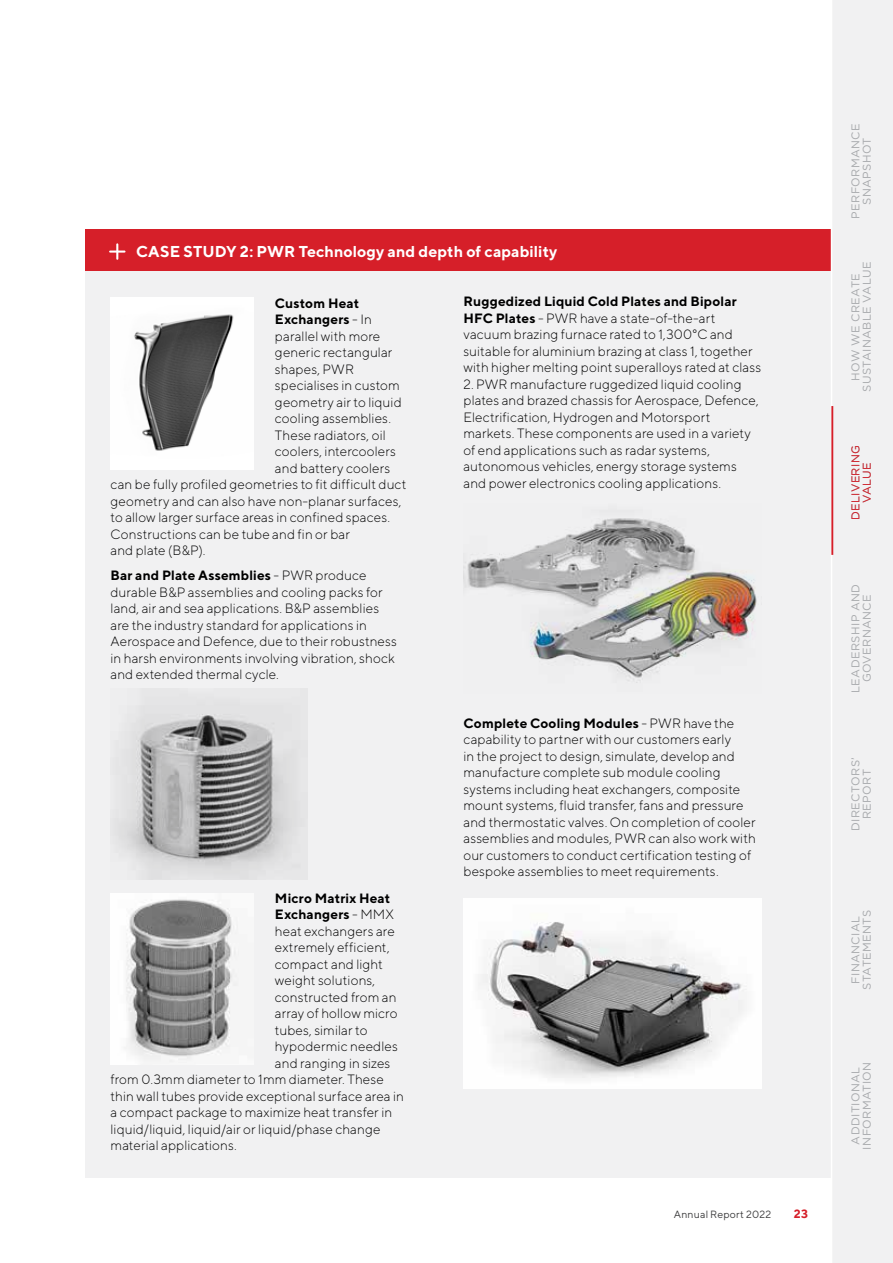
<style>
.page{position:relative;width:893px;height:1263px;background:#fff}
.page>*{position:absolute;margin:0;border:0;box-sizing:border-box;transform-origin:0 0}
.t1{font:700 15.75px "TT Norms";letter-spacing:.005em;color:#fff}
.t2{font:300 13.5px/16.5px "TT Norms";letter-spacing:.005em;color:#000}
.t3{font:700 13.5px "TT Norms";letter-spacing:.01em;color:#000}
.t4{font:700 12px "TT Norms";color:#d61f29}
.t5{font:11.25px/11.2px "Gotham";letter-spacing:.03em;color:#a7a9ac;text-align:center}
.t6{font:11.25px/11.2px "Gotham";letter-spacing:.03em;color:#d61f29;text-align:center}
.t7{font:10.5px "TT Norms";letter-spacing:.02em;color:#3c3c3d}
.s1{font-weight:700}
.s2{font-weight:300}
</style>
<div class="page">
<div style="left:85px;top:230px;width:750px;height:948px;background:#f1f1f2"></div>
<div style="left:85px;top:230px;width:750px;height:41px;background:#d61f29"></div>
<div style="left:831px;top:0;width:62px;height:1263px;background:#f1f1f2"></div>
<img style="left:111px;top:298px;width:143px;height:171px">
<img style="left:112px;top:693px;width:196px;height:186px">
<img style="left:111px;top:893px;width:122px;height:172px">
<svg style="left:110px;top:244px;width:15px;height:15px"></svg>
<img style="left:463px;top:518px;width:294px;height:165px">
<img style="left:463px;top:898px;width:298px;height:190px">
<hr style="left:831px;top:406px;width:2px;height:149px;background:#d61f29">
<p class="t1" style="left:136px;top:242px;width:423px">CASE STUDY 2: PWR Technology and depth of capability</p>
<p class="t2" style="left:463px;top:293px;width:299px"><span class="s1">Ruggedized Liquid Cold Plates and Bipolar HFC Plates</span> - PWR have a state-of-the-art vacuum brazing furnace rated to 1,300°C and suitable for aluminium brazing at class 1, together with higher melting point superalloys rated at class</p>
<p class="t2" style="left:463px;top:376px;width:297px">2. PWR manufacture ruggedized liquid cooling plates and brazed chassis for Aerospace, Defence, Electrification, Hydrogen and Motorsport markets. These components are used in a variety of end applications such as radar systems, autonomous vehicles, energy storage systems and power electronics cooling applications.</p>
<p class="t3" style="left:275px;top:295px;width:86px">Custom Heat</p>
<p class="t3" style="left:275px;top:311px;width:98px">Exchangers <span class="s2">- In</span></p>
<p class="t2" style="left:275px;top:328px;width:107px">parallel with more</p>
<p class="t2" style="left:275px;top:344px;width:119px">generic rectangular</p>
<p class="t2" style="left:275px;top:361px;width:80px">shapes, PWR</p>
<p class="t2" style="left:275px;top:377px;width:126px">specialises in custom</p>
<p class="t2" style="left:275px;top:394px;width:128px">geometry air to liquid</p>
<p class="t2" style="left:275px;top:410px;width:118px">cooling assemblies.</p>
<p class="t2" style="left:275px;top:427px;width:112px">These radiators, oil</p>
<p class="t2" style="left:275px;top:443px;width:123px">coolers, intercoolers</p>
<p class="t2" style="left:275px;top:460px;width:117px">and battery coolers</p>
<p class="t2" style="left:111px;top:476px;width:297px">can be fully profiled geometries to fit difficult duct</p>
<p class="t2" style="left:111px;top:493px;width:292px">geometry and can also have non-planar surfaces,</p>
<p class="t2" style="left:111px;top:509px;width:281px">to allow larger surface areas in confined spaces.</p>
<p class="t2" style="left:111px;top:526px;width:241px">Constructions can be tube and fin or bar</p>
<p class="t2" style="left:111px;top:542px;width:97px">and plate (B&amp;P).</p>
<p class="t2" style="left:111px;top:567px;width:288px"><span class="s1">Bar and Plate Assemblies</span> - PWR produce durable B&amp;P assemblies and cooling packs for land, air and sea applications. B&amp;P assemblies are the industry standard for applications in Aerospace and Defence, due to their robustness in harsh environments involving vibration, shock and extended thermal cycle.</p>
<p class="t3" style="left:275px;top:890px;width:117px">Micro Matrix Heat</p>
<p class="t3" style="left:275px;top:906px;width:120px">Exchangers <span class="s2">- MMX</span></p>
<p class="t2" style="left:275px;top:923px;width:121px">heat exchangers are</p>
<p class="t2" style="left:275px;top:939px;width:116px">extremely efficient,</p>
<p class="t2" style="left:275px;top:956px;width:109px">compact and light</p>
<p class="t2" style="left:275px;top:972px;width:102px">weight solutions,</p>
<p class="t2" style="left:275px;top:989px;width:123px">constructed from an</p>
<p class="t2" style="left:275px;top:1005px;width:124px">array of hollow micro</p>
<p class="t2" style="left:275px;top:1022px;width:94px">tubes, similar to</p>
<p class="t2" style="left:275px;top:1038px;width:124px">hypodermic needles</p>
<p class="t2" style="left:275px;top:1055px;width:117px">and ranging in sizes</p>
<p class="t2" style="left:111px;top:1071px;width:275px">from 0.3mm diameter to 1mm diameter. These</p>
<p class="t2" style="left:111px;top:1088px;width:295px">thin wall tubes provide exceptional surface area in</p>
<p class="t2" style="left:111px;top:1104px;width:283px">a compact package to maximize heat transfer in</p>
<p class="t2" style="left:111px;top:1121px;width:271px">liquid/liquid, liquid/air or liquid/phase change</p>
<p class="t2" style="left:111px;top:1137px;width:128px">material applications.</p>
<p class="t2" style="left:463px;top:715px;width:294px"><span class="s1">Complete Cooling Modules</span> - PWR have the capability to partner with our customers early<br>in the project to design, simulate, develop and manufacture complete sub module cooling systems including heat exchangers, composite mount systems, fluid transfer, fans and pressure and thermostatic valves. On completion of cooler assemblies and modules, PWR can also work with our customers to conduct certification testing of bespoke assemblies to meet requirements.</p>
<p class="t7" style="left:674px;top:1208px;width:99px">Annual Report 2022</p>
<p class="t4" style="left:794px;top:1206px;width:16px">23</p>
<p class="t5" style="left:850px;top:219px;width:97px;rotate:-90deg">PERFORMANCE<br>SNAPSHOT</p>
<p class="t5" style="left:850px;top:392px;width:132px;rotate:-90deg">HOW WE CREATE<br>SUSTAINABLE VALUE</p>
<p class="t6" style="left:850px;top:520px;width:76px;rotate:-90deg">DELIVERING<br>VALUE</p>
<p class="t5" style="left:850px;top:693px;width:111px;rotate:-90deg">LEADERSHIP AND<br>GOVERNANCE</p>
<p class="t5" style="left:850px;top:831px;width:75px;rotate:-90deg">DIRECTORS’<br>REPORT</p>
<p class="t5" style="left:850px;top:990px;width:81px;rotate:-90deg">FINANCIAL<br>STATEMENTS</p>
<p class="t5" style="left:850px;top:1149px;width:89px;rotate:-90deg">ADDITIONAL<br>INFORMATION</p>
</div>
